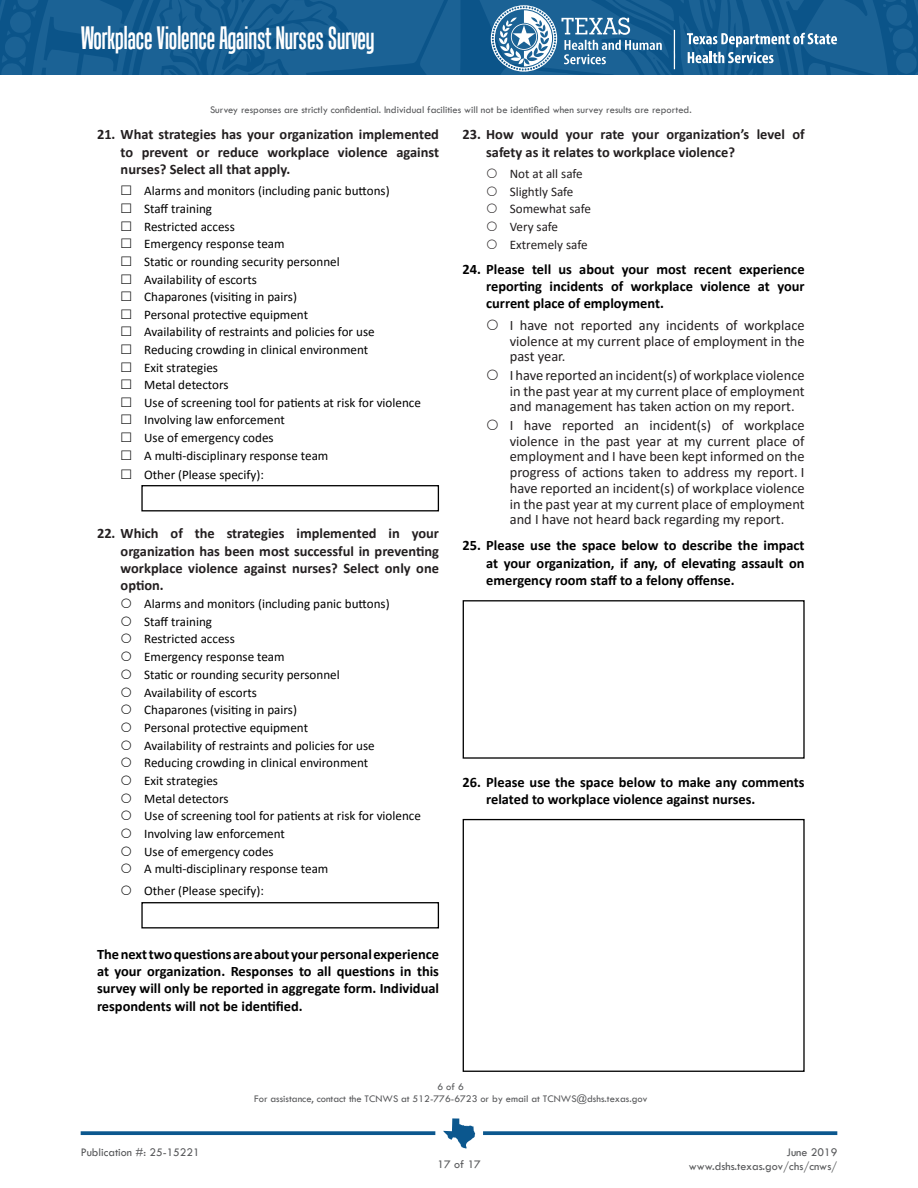
<style>
.page{position:relative;width:918px;height:1188px;background:#fff}
.page>*{position:absolute;margin:0;border:0;box-sizing:border-box;transform-origin:0 0}
.t1{font:31.5px "Tandelle";color:#fff}
.t2{font:700 14.4px/17.2px "Calibri";color:#000;text-align:justify}
.t3{font:14.4px/15.8px "Calibri";color:#231f20;text-align:justify}
.t4{font:700 14.4px/17.2px "Calibri";color:#231f20;text-align:justify}
.t5{font:13.05px/17.5px "Calibri";color:#000}
.t6{font:13.05px/17.5px "Calibri";color:#231f20}
.t7{font:12px "Tw Cen";color:#57585a}
.t8{font:10.5px/12.6px "Tw Cen";color:#57585a;text-align:center}
</style>
<div class="page">
<svg style="left:81px;top:1131px;width:354px;height:4px"></svg>
<svg style="left:443px;top:1118px;width:32px;height:31px"></svg>
<svg style="left:483px;top:1131px;width:354px;height:4px"></svg>
<svg style="left:0;top:0;width:918px;height:75px;background:#246798"></svg>
<div style="left:141px;top:485px;width:298px;height:26px;border:1px solid #000"></div>
<div style="left:141px;top:902px;width:298px;height:26px;border:1px solid #000"></div>
<div style="left:463px;top:600px;width:342px;height:159px;border:1px solid #000"></div>
<div style="left:463px;top:819px;width:342px;height:253px;border:1px solid #000"></div>
<h1 class="t1" style="left:81px;top:20px;width:295px">Workplace Violence Against Nurses Survey</h1>
<p class="t8" style="left:210px;top:103px;width:483px">Survey responses are strictly confidential. Individual facilities will not be identified when survey results are reported.</p>
<p class="t4" style="left:121px;top:125px;width:320px;text-indent:-24px">21. What strategies has your organization implemented to prevent or reduce workplace violence against nurses? Select all that apply.</p>
<p class="t5" style="left:144px;top:182px;width:278px">Alarms and monitors (including panic buttons)<br>Staff training<br>Restricted access<br>Emergency response team<br>Static or rounding security personnel<br>Availability of escorts<br>Chaparones (visiting in pairs)<br>Personal protective equipment<br>Availability of restraints and policies for use<br>Reducing crowding in clinical environment<br>Exit strategies<br>Metal detectors<br>Use of screening tool for patients at risk for violence<br>Involving law enforcement<br>Use of emergency codes<br>A multi-disciplinary response team</p>
<p class="t5" style="left:144px;top:465px;width:121px">Other (Please specify):</p>
<p class="t4" style="left:486px;top:125px;width:320px;text-indent:-24px">23. How would your rate your organization’s level of safety as it relates to workplace violence?</p>
<p class="t6" style="left:510px;top:165px;width:83px">Not at all safe<br>Slightly Safe<br>Somewhat safe<br>Very safe<br>Extremely safe</p>
<p class="t2" style="left:486px;top:260px;width:320px;text-indent:-24px">24. Please tell us about your most recent experience reporting incidents of workplace violence at your current place of employment.</p>
<p class="t3" style="left:510px;top:317px;width:296px">I have not reported any incidents of workplace violence at my current place of employment in the past year.</p>
<p class="t3" style="left:510px;top:367px;width:296px">I have reported an incident(s) of workplace violence in the past year at my current place of employment and management has taken action on my report.</p>
<p class="t3" style="left:510px;top:417px;width:296px">I have reported an incident(s) of workplace violence in the past year at my current place of employment and I have been kept informed on the progress of actions taken to address my report. I have reported an incident(s) of workplace violence in the past year at my current place of employment and I have not heard back regarding my report.</p>
<p class="t2" style="left:486px;top:536px;width:320px;text-indent:-24px">25. Please use the space below to describe the impact at your organization, if any, of elevating assault on emergency room staff to a felony offense.</p>
<p class="t4" style="left:121px;top:525px;width:320px;text-indent:-24px">22. Which of the strategies implemented in your organization has been most successful in preventing workplace violence against nurses? Select only one option.</p>
<p class="t5" style="left:144px;top:595px;width:278px">Alarms and monitors (including panic buttons)<br>Staff training<br>Restricted access<br>Emergency response team<br>Static or rounding security personnel<br>Availability of escorts<br>Chaparones (visiting in pairs)<br>Personal protective equipment<br>Availability of restraints and policies for use<br>Reducing crowding in clinical environment<br>Exit strategies<br>Metal detectors<br>Use of screening tool for patients at risk for violence<br>Involving law enforcement<br>Use of emergency codes<br>A multi-disciplinary response team</p>
<p class="t5" style="left:144px;top:882px;width:121px">Other (Please specify):</p>
<p class="t2" style="left:486px;top:773px;width:320px;text-indent:-24px">26. Please use the space below to make any comments related to workplace violence against nurses.</p>
<p class="t2" style="left:97px;top:945px;width:344px">The next two questions are about your personal experience at your organization. Responses to all questions in this survey will only be reported in aggregate form. Individual respondents will not be identified.</p>
<p class="t8" style="left:254px;top:1080px;width:395px">6 of 6<br>For assistance, contact the TCNWS at 512-776-6723 or by email at TCNWS@dshs.texas.gov</p>
<p class="t7" style="left:81px;top:1145px;width:121px">Publication #: 25-15221</p>
<p class="t7" style="left:786px;top:1145px;width:52px">June 2019</p>
<p class="t7" style="left:437px;top:1157px;width:45px">17 of 17</p>
<p class="t7" style="left:689px;top:1159px;width:150px">www.dshs.texas.gov/chs/cnws/</p>
</div>
